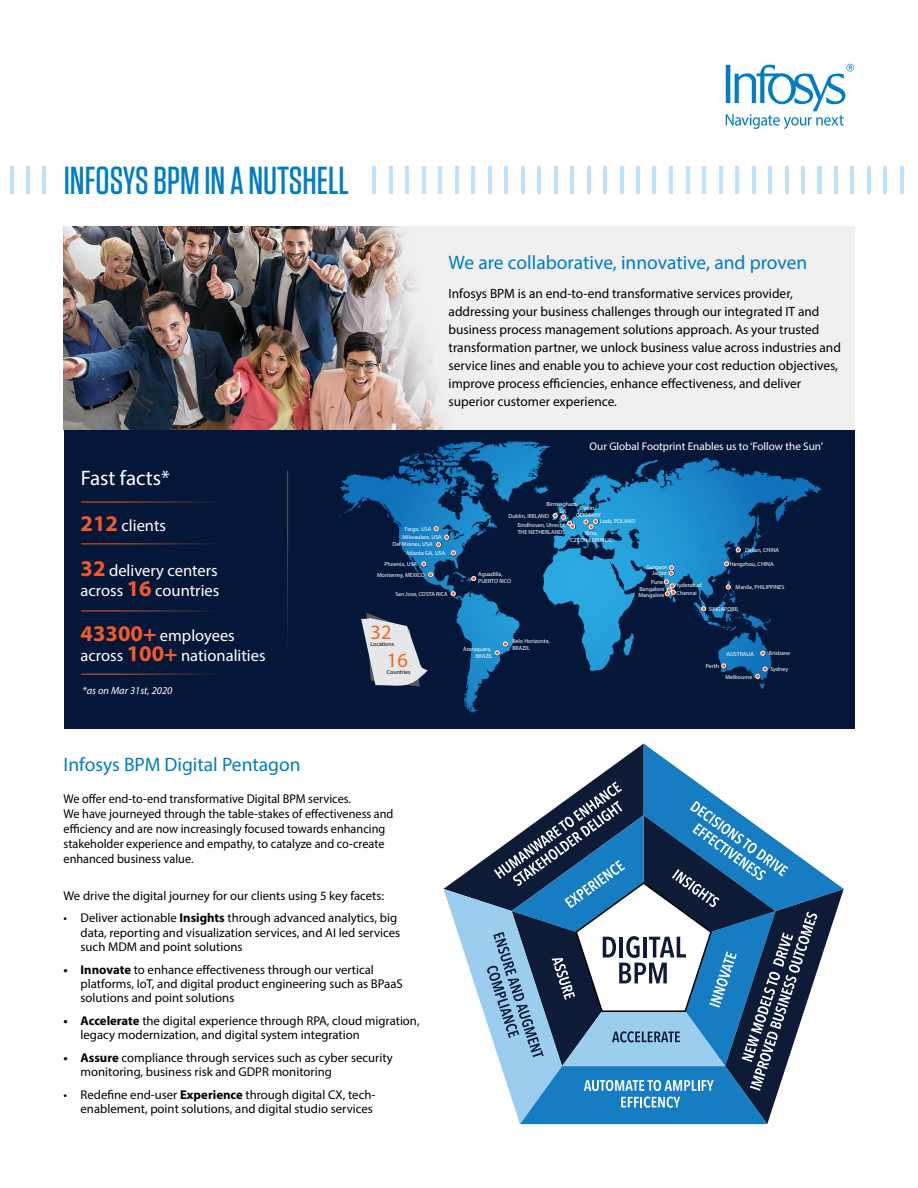
<style>
.page{position:relative;width:918px;height:1188px;background:#fff}
.page>*{position:absolute;margin:0;border:0;box-sizing:border-box;transform-origin:0 0}
.t1{font:500 39px "Tungsten";color:#007dc3}
.t2{font:21px "Myriad Pro";color:#fff}
.t3{font:20.4px/28px "Myriad Pro";color:#f26522}
.t4{font:19.5px "Myriad Pro";color:#007dc3}
.t5{font:16.5px/19.5px "Myriad Pro";color:#fff}
.t6{font:13.5px/18px "Myriad Pro";color:#000}
.t7{font:12.75px/14.2px "Myriad Pro";color:#000}
.t8{font:12.75px/15px "Myriad Pro";color:#000;scale:.96 1}
.t9{font:11.1px "Myriad Pro";color:#fff}
.t10{font:italic 10.5px "Myriad Pro";color:#fff}
.t11{font:5.85px/7.1px "Myriad Pro";color:#fff;text-align:center}
.t12{font:5.85px "Myriad Pro";color:#000}
.s1{font-weight:700;font-size:22.5px;color:#f15a29}
.s2{font-weight:700}
</style>
<div class="page">
<svg style="left:726px;top:64px;width:128px;height:65px"></svg>
<hr style="left:26px;top:166px;width:4px;height:27px;background:#bfe3ff">
<hr style="left:10px;top:166px;width:3px;height:27px;background:#bfe3ff">
<hr style="left:43px;top:166px;width:3px;height:27px;background:#bfe3ff">
<hr style="left:373px;top:166px;width:3px;height:27px;background:#bfe3ff">
<hr style="left:389px;top:166px;width:3px;height:27px;background:#bfe3ff">
<hr style="left:554px;top:166px;width:3px;height:27px;background:#bfe3ff">
<hr style="left:538px;top:166px;width:3px;height:27px;background:#bfe3ff">
<hr style="left:488px;top:166px;width:3px;height:27px;background:#bfe3ff">
<hr style="left:472px;top:166px;width:3px;height:27px;background:#bfe3ff">
<hr style="left:521px;top:166px;width:3px;height:27px;background:#bfe3ff">
<hr style="left:505px;top:166px;width:3px;height:27px;background:#bfe3ff">
<hr style="left:455px;top:166px;width:3px;height:27px;background:#bfe3ff">
<hr style="left:406px;top:166px;width:3px;height:27px;background:#bfe3ff">
<hr style="left:438px;top:166px;width:4px;height:27px;background:#bfe3ff">
<hr style="left:422px;top:166px;width:3px;height:27px;background:#bfe3ff">
<hr style="left:571px;top:166px;width:3px;height:27px;background:#bfe3ff">
<hr style="left:587px;top:166px;width:3px;height:27px;background:#bfe3ff">
<hr style="left:603px;top:166px;width:4px;height:27px;background:#bfe3ff">
<hr style="left:769px;top:166px;width:3px;height:27px;background:#bfe3ff">
<hr style="left:802px;top:166px;width:3px;height:27px;background:#bfe3ff">
<hr style="left:752px;top:166px;width:3px;height:27px;background:#bfe3ff">
<hr style="left:703px;top:166px;width:3px;height:27px;background:#bfe3ff">
<hr style="left:686px;top:166px;width:3px;height:27px;background:#bfe3ff">
<hr style="left:735px;top:166px;width:4px;height:27px;background:#bfe3ff">
<hr style="left:719px;top:166px;width:3px;height:27px;background:#bfe3ff">
<hr style="left:670px;top:166px;width:3px;height:27px;background:#bfe3ff">
<hr style="left:620px;top:166px;width:3px;height:27px;background:#bfe3ff">
<hr style="left:653px;top:166px;width:3px;height:27px;background:#bfe3ff">
<hr style="left:636px;top:166px;width:4px;height:27px;background:#bfe3ff">
<hr style="left:785px;top:166px;width:3px;height:27px;background:#bfe3ff">
<hr style="left:818px;top:166px;width:3px;height:27px;background:#bfe3ff">
<hr style="left:834px;top:166px;width:3px;height:27px;background:#bfe3ff">
<hr style="left:900px;top:166px;width:4px;height:27px;background:#bfe3ff">
<hr style="left:851px;top:166px;width:3px;height:27px;background:#bfe3ff">
<hr style="left:883px;top:166px;width:4px;height:27px;background:#bfe3ff">
<hr style="left:867px;top:166px;width:3px;height:27px;background:#bfe3ff">
<svg style="left:64px;top:430px;width:790px;height:299px;background:#092a50"></svg>
<hr style="left:287px;top:471px;width:1px;height:207px;background:#58595b">
<img style="left:64px;top:227px;width:790px;height:203px">
<hr style="left:81px;top:502px;width:157px;height:1px;background:#f15a29">
<hr style="left:81px;top:543px;width:157px;height:1px;background:#f15a29">
<hr style="left:81px;top:611px;width:157px;height:1px;background:#f15a29">
<hr style="left:81px;top:674px;width:157px;height:1px;background:#f15a29">
<svg style="left:496px;top:442px;width:35px;height:6px"></svg>
<svg style="left:421px;top:526px;width:36px;height:52px;background:#246fa3"></svg>
<svg style="left:450px;top:591px;width:7px;height:6px"></svg>
<svg style="left:494px;top:641px;width:15px;height:15px"></svg>
<svg style="left:760px;top:650px;width:6px;height:7px"></svg>
<svg style="left:755px;top:666px;width:14px;height:14px"></svg>
<svg style="left:721px;top:663px;width:6px;height:6px"></svg>
<svg style="left:471px;top:576px;width:6px;height:6px"></svg>
<svg style="left:552px;top:513px;width:24px;height:17px"></svg>
<svg style="left:583px;top:519px;width:16px;height:11px"></svg>
<svg style="left:725px;top:584px;width:7px;height:6px"></svg>
<svg style="left:664px;top:565px;width:13px;height:32px"></svg>
<svg style="left:735px;top:547px;width:7px;height:6px"></svg>
<svg style="left:724px;top:561px;width:6px;height:6px"></svg>
<svg style="left:701px;top:606px;width:6px;height:6px"></svg>
<svg style="left:361px;top:613px;width:67px;height:77px;background:#89919e"></svg>
<svg style="left:444px;top:744px;width:400px;height:380px"></svg>
<h1 class="t1" style="left:64px;top:160px;width:287px">INFOSYS BPM IN A NUTSHELL</h1>
<h2 class="t2" style="left:81px;top:465px;width:91px">Fast facts*</h2>
<p class="t5" style="left:81px;top:516px;width:87px"><span class="s1">212</span> clients</p>
<p class="t5" style="left:81px;top:561px;width:140px"><span class="s1">32</span> delivery centers across <span class="s1">16</span> countries</p>
<p class="t5" style="left:81px;top:626px;width:186px"><span class="s1">43300+</span> employees across <span class="s1">100+</span> nationalities</p>
<p class="t10" style="left:82px;top:684px;width:91px">*as on Mar 31st, 2020</p>
<h3 class="t4" style="left:449px;top:251px;width:360px">We are collaborative, innovative, and proven</h3>
<p class="t6" style="left:449px;top:284px;width:394px">Infosys BPM is an end-to-end transformative services provider, addressing your business challenges through our integrated IT and business process management solutions approach. As your trusted transformation partner, we unlock business value across industries and service lines and enable you to achieve your cost reduction objectives, improve process efficiencies, enhance effectiveness, and deliver superior customer experience.</p>
<p class="t9" style="left:590px;top:440px;width:235px">Our Global Footprint Enables us to ‘Follow the Sun’</p>
<p class="t11" style="left:405px;top:525px;width:28px">Fargo, USA</p>
<p class="t11" style="left:403px;top:534px;width:41px">Milwaukee, USA</p>
<p class="t11" style="left:392px;top:541px;width:42px">Del Moines, USA</p>
<p class="t11" style="left:406px;top:549px;width:41px">Atlanta GA, USA</p>
<p class="t11" style="left:377px;top:571px;width:49px">Monterrey, MEXICO</p>
<p class="t11" style="left:395px;top:590px;width:54px">San Jose, COSTA RICA</p>
<p class="t11" style="left:384px;top:561px;width:34px">Phoenix, USA</p>
<p class="t11" style="left:547px;top:500px;width:33px">Birmingham,<br>UK</p>
<p class="t11" style="left:571px;top:529px;width:43px">Brno,<br>CZECH REPUBLIC</p>
<p class="t11" style="left:576px;top:504px;width:27px">Berlin,<br>GERMANY</p>
<p class="t11" style="left:508px;top:512px;width:42px">Dublin, IRELAND</p>
<p class="t11" style="left:600px;top:518px;width:37px">Lodz, POLAND</p>
<p class="t11" style="left:518px;top:521px;width:49px;text-align:left">Eindhoven, Utrecht<br>THE NETHERLANDS</p>
<p class="t11" style="left:478px;top:571px;width:35px;text-align:left">Aguadilla,<br>PUERTO RICO</p>
<p class="t11" style="left:646px;top:564px;width:23px;line-height:6.3px;text-align:right">Gurgaon<br>Jaipur</p>
<p class="t11" style="left:639px;top:578px;width:26px;line-height:7.8px;text-align:right">Pune<br>Bangalore</p>
<p class="t11" style="left:677px;top:589px;width:22px">Chennai</p>
<p class="t11" style="left:675px;top:582px;width:29px">Hyderabad</p>
<p class="t11" style="left:638px;top:592px;width:28px">Mangalore</p>
<p class="t11" style="left:745px;top:546px;width:36px">Dalian, CHINA</p>
<p class="t11" style="left:730px;top:560px;width:46px">Hangzhou, CHINA</p>
<p class="t11" style="left:736px;top:583px;width:50px">Manila, PHILIPPINES</p>
<p class="t11" style="left:709px;top:605px;width:30px">SINGAPORE</p>
<h3 class="t3" style="left:387px;top:618px;width:22px;text-indent:-16px">32<br>16</h3>
<p class="t12" style="left:371px;top:640px;width:25px">Locations</p>
<p class="t12" style="left:387px;top:668px;width:25px">Countries</p>
<p class="t11" style="left:512px;top:637px;width:39px">Belo Horizonte,</p>
<p class="t11" style="left:463px;top:646px;width:30px">Araraquara,</p>
<p class="t11" style="left:512px;top:644px;width:19px">BRAZIL</p>
<p class="t11" style="left:475px;top:653px;width:19px">BRAZIL</p>
<p class="t11" style="left:706px;top:662px;width:15px">Perth</p>
<p class="t11" style="left:727px;top:650px;width:29px">AUSTRALIA</p>
<p class="t11" style="left:725px;top:673px;width:29px">Melbourne</p>
<p class="t11" style="left:769px;top:650px;width:23px">Brisbane</p>
<p class="t11" style="left:770px;top:666px;width:19px">Sydney</p>
<h3 class="t4" style="left:64px;top:752px;width:239px">Infosys BPM Digital Pentagon</h3>
<p class="t8" style="left:64px;top:791px;width:345px">We offer end-to-end transformative Digital BPM services.<br>We have journeyed through the table-stakes of effectiveness and efficiency and are now increasingly focused towards enhancing stakeholder experience and empathy, to catalyze and co-create enhanced business value.</p>
<p class="t7" style="left:64px;top:888px;width:322px">We drive the digital journey for our clients using 5 key facets:</p>
<p class="t7" style="left:81px;top:911px;width:321px;text-indent:-17px">• Deliver actionable <span class="s2">Insights</span> through advanced analytics, big data, reporting and visualization services, and AI led services such MDM and point solutions</p>
<p class="t7" style="left:81px;top:962px;width:324px;text-indent:-17px"><span class="s2">• Innovate</span> to enhance effectiveness through our vertical platforms, IoT, and digital product engineering such as BPaaS solutions and point solutions</p>
<p class="t7" style="left:81px;top:1013px;width:341px;text-indent:-17px"><span class="s2">• Accelerate</span> the digital experience through RPA, cloud migration, legacy modernization, and digital system integration</p>
<p class="t7" style="left:81px;top:1050px;width:314px;text-indent:-17px"><span class="s2">• Assure</span> compliance through services such as cyber security monitoring, business risk and GDPR monitoring</p>
<p class="t7" style="left:64px;top:1087px;width:313px;text-align:right">• Redefine end-user <span class="s2">Experience</span> through digital CX, tech&shy;enablement, point solutions, and digital studio services</p>
</div>
